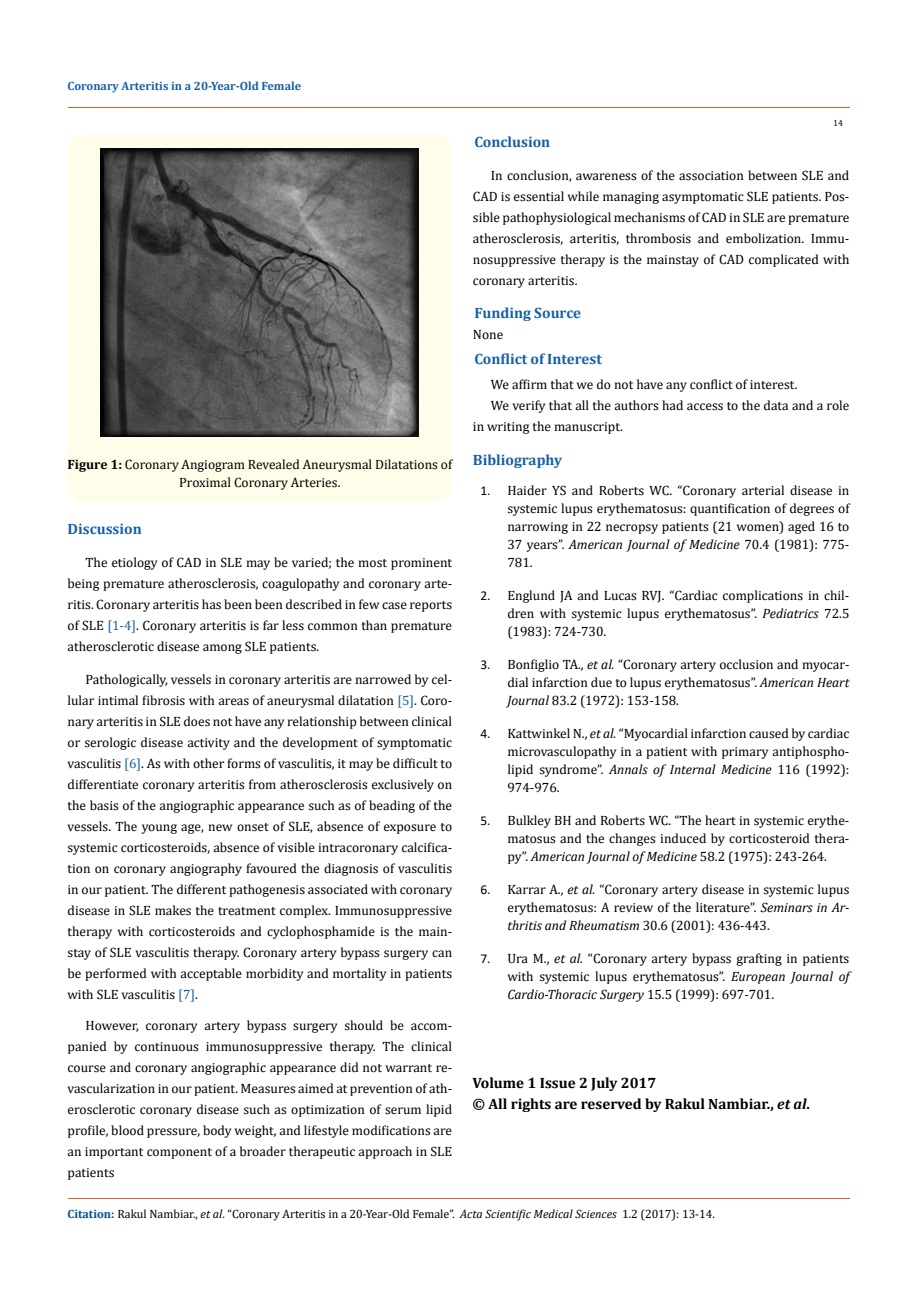
<style>
.page{position:relative;width:917px;height:1298px;background:#fff}
.page>*{position:absolute;margin:0;border:0;box-sizing:border-box;transform-origin:0 0}
.t1{font:700 15px "Cambria";color:#1560a6}
.t2{font:700 15px/21px "Cambria";color:#000}
.t3{font:13.5px/21px "Cambria";color:#000;text-align:justify}
.t4{font:12px "Cambria";color:#000}
.t5{font:700 12px "Cambria";color:#1560a6}
.t6{font:9px "Cambria";color:#000}
.s1{font-weight:700}
.s2{font-family:"Calibri"}
.s3{font-style:italic}
.s4{color:#1560a6}
.s5{font-weight:700;color:#035089}
</style>
<div class="page">
<div style="left:68px;top:135px;width:384px;height:367px;background:#fffde9;border-radius:18px"></div>
<hr style="left:68px;top:108px;width:781px;height:1px;background:#e05d1a">
<hr style="left:68px;top:1198px;width:781px;height:1px;background:#e05d1a">
<img style="left:101px;top:149px;width:317px;height:287px">
<p class="t5" style="left:68px;top:77px;width:235px">Coronary Arteritis in a 20-Year-Old Female</p>
<p class="t1" style="left:474px;top:131px;width:77px">Conclusion</p>
<p class="t6" style="left:833px;top:118px;width:11px">14</p>
<p class="t3" style="left:473px;top:165px;width:378px;text-indent:18px">In conclusion, awareness of the association between SLE and CAD is essential while managing asymptomatic SLE patients. Pos&shy;sible pathophysiological mechanisms of CAD in SLE are premature atherosclerosis, arteritis, thrombosis and embolization. Immu&shy;nosuppressive therapy is the mainstay of CAD complicated with coronary arteritis.</p>
<p class="t1" style="left:474px;top:302px;width:108px">Funding Source</p>
<p class="t1" style="left:474px;top:348px;width:129px">Conflict of Interest</p>
<p class="t3" style="left:491px;top:374px;width:308px">We affirm that we do not have any conflict of interest.</p>
<p class="t3" style="left:491px;top:395px;width:360px">We verify that all the authors had access to the data and a role</p>
<p class="t3" style="left:473px;top:416px;width:152px">in writing the manuscript.</p>
<p class="t3" style="left:473px;top:324px;width:32px">None</p>
<p class="t3" style="left:68px;top:455px;width:386px;line-height:18px;text-align:center"><span class="s1">Figure 1:</span> Coronary Angiogram Revealed Aneurysmal Dilatations of<br>Proximal Coronary Arteries.</p>
<p class="t1" style="left:473px;top:449px;width:91px">Bibliography</p>
<p class="t3" style="left:507px;top:481px;width:343px;line-height:18px;text-indent:-27px"><span class="s2">1.</span> Haider YS and Roberts WC. “Coronary arterial disease in systemic lupus erythematosus: quantification of degrees of narrowing in 22 necropsy patients (21 women) aged 16 to 37 years”. <span class="s3">American Journal of Medicine</span> 70.4 (1981): 775- 781.</p>
<p class="t3" style="left:507px;top:586px;width:343px;line-height:18px;text-indent:-27px"><span class="s2">2.</span> Englund JA and Lucas RVJ. “Cardiac complications in chil&shy;dren with systemic lupus erythematosus”. <span class="s3">Pediatrics</span> 72.5 (1983): 724-730.</p>
<p class="t3" style="left:507px;top:655px;width:343px;line-height:18px;text-indent:-27px"><span class="s2">3.</span> Bonfiglio TA., <span class="s3">et al.</span> “Coronary artery occlusion and myocar&shy;dial infarction due to lupus erythematosus”. <span class="s3">American Heart Journal</span> 83.2 (1972): 153-158.</p>
<p class="t3" style="left:507px;top:724px;width:343px;line-height:18px;text-indent:-27px"><span class="s2">4.</span> Kattwinkel N., <span class="s3">et al.</span> “Myocardial infarction caused by cardiac microvasculopathy in a patient with primary antiphospho&shy;lipid syndrome”. <span class="s3">Annals of Internal Medicine</span> 116 (1992):<br>974-976.</p>
<p class="t3" style="left:507px;top:811px;width:343px;line-height:18px;text-indent:-27px"><span class="s2">5.</span> Bulkley BH and Roberts WC. “The heart in systemic erythe&shy;matosus and the changes induced by corticosteroid thera&shy;py”. <span class="s3">American Journal of Medicine</span> 58.2 (1975): 243-264.</p>
<p class="t3" style="left:507px;top:880px;width:343px;line-height:18px;text-indent:-27px"><span class="s2">6.</span> Karrar A., <span class="s3">et al.</span> “Coronary artery disease in systemic lupus erythematosus: A review of the literature”. <span class="s3">Seminars in Ar&shy;thritis and Rheumatism</span> 30.6 (2001): 436-443.</p>
<p class="t3" style="left:507px;top:949px;width:343px;line-height:18px;text-indent:-27px"><span class="s2">7.</span> Ura M., <span class="s3">et al.</span> “Coronary artery bypass grafting in patients with systemic lupus erythematosus”. <span class="s3">European Journal of Cardio-Thoracic Surgery</span> 15.5 (1999): 697-701.</p>
<p class="t1" style="left:68px;top:518px;width:76px">Discussion</p>
<p class="t3" style="left:68px;top:551px;width:386px;text-indent:18px">The etiology of CAD in SLE may be varied; the most prominent being premature atherosclerosis, coagulopathy and coronary arte&shy;ritis. Coronary arteritis has been been described in few case reports of SLE <span class="s4">[1-4]</span>. Coronary arteritis is far less common than premature atherosclerotic disease among SLE patients.</p>
<p class="t3" style="left:68px;top:669px;width:386px;text-indent:18px">Pathologically, vessels in coronary arteritis are narrowed by cel&shy;lular intimal fibrosis with areas of aneurysmal dilatation <span class="s4">[5]</span>. Coro&shy;nary arteritis in SLE does not have any relationship between clinical or serologic disease activity and the development of symptomatic vasculitis <span class="s4">[6]</span>. As with other forms of vasculitis, it may be difficult to differentiate coronary arteritis from atherosclerosis exclusively on the basis of the angiographic appearance such as of beading of the vessels. The young age, new onset of SLE, absence of exposure to systemic corticosteroids, absence of visible intracoronary calcifica&shy;tion on coronary angiography favoured the diagnosis of vasculitis in our patient. The different pathogenesis associated with coronary disease in SLE makes the treatment complex. Immunosuppressive therapy with corticosteroids and cyclophosphamide is the main&shy;stay of SLE vasculitis therapy. Coronary artery bypass surgery can be performed with acceptable morbidity and mortality in patients with SLE vasculitis <span class="s4">[7]</span>.</p>
<p class="t3" style="left:68px;top:1014px;width:386px;text-indent:18px">However, coronary artery bypass surgery should be accom&shy;panied by continuous immunosuppressive therapy. The clinical course and coronary angiographic appearance did not warrant re&shy;vascularization in our patient. Measures aimed at prevention of ath&shy;erosclerotic coronary disease such as optimization of serum lipid profile, blood pressure, body weight, and lifestyle modifications are an important component of a broader therapeutic approach in SLE patients</p>
<p class="t2" style="left:472px;top:1071px;width:339px">Volume 1 Issue 2 July 2017<br>© All rights are reserved by Rakul Nambiar., <span class="s3">et al</span>.</p>
<p class="t4" style="left:68px;top:1207px;width:649px"><span class="s5">Citation:</span> Rakul Nambiar., <span class="s3">et al</span>. “Coronary Arteritis in a 20-Year-Old Female”. <span class="s3">Acta Scientific Medical Sciences</span> 1.2 (2017): 13-14.</p>
</div>
